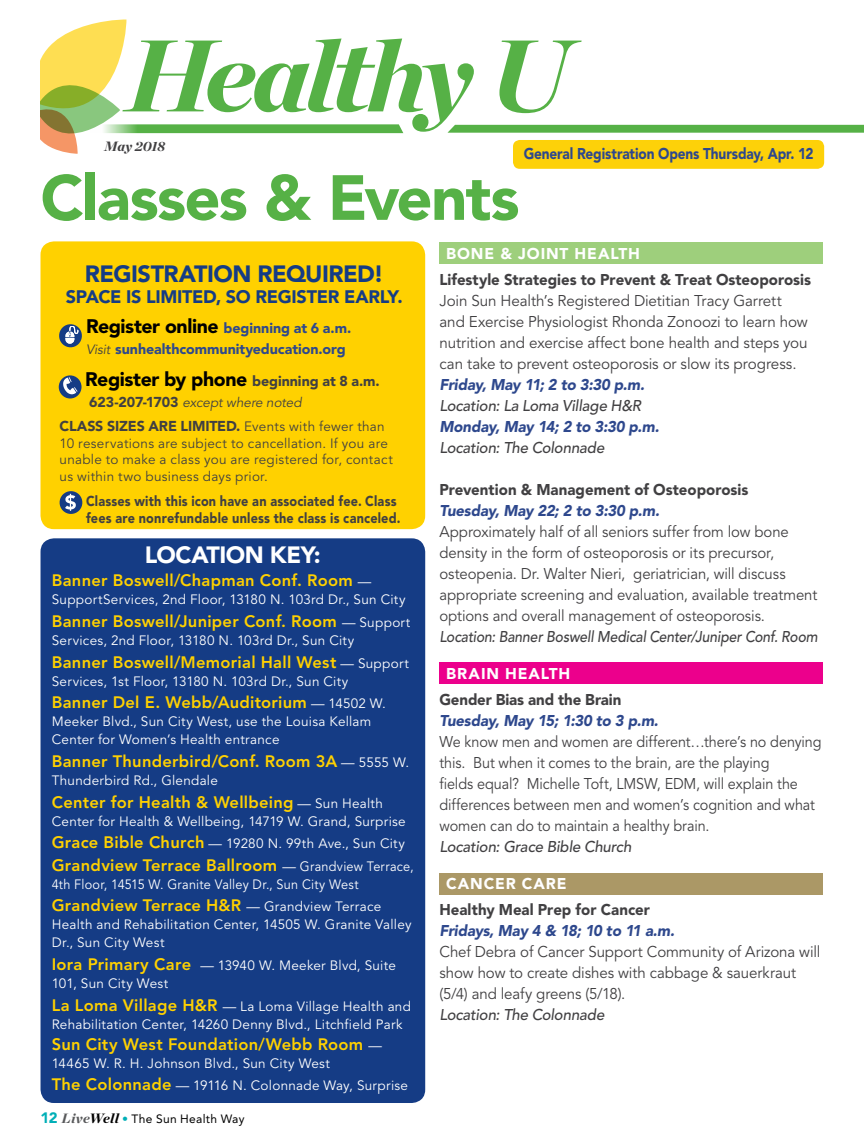
<style>
.page{position:relative;width:864px;height:1148px;background:#fff}
.page>*{position:absolute;margin:0;border:0;box-sizing:border-box;transform-origin:0 0}
.t1{font:italic 900 101.55px "Chronicle Display";letter-spacing:-.04em;color:#56b146}
.t2{font:900 63px "Avenir LT Pro";letter-spacing:-.03em;color:#56b146}
.t3{font:900 23.4px "Avenir LT Pro";letter-spacing:-.025em;color:#153c85}
.t4{font:900 23.4px "Avenir LT Pro";letter-spacing:-.02em;color:#fff}
.t5{font:900 18px "Avenir LT Pro";letter-spacing:-.015em;color:#153c85}
.t6{font:800 16.5px "Avenir LT Pro";letter-spacing:.015em;color:#ffd100}
.t7{font:15.6px/21px "Avenir LT Pro";letter-spacing:-.005em;color:#414042}
.t8{font:15.6px/21px "Avenir LT Pro";letter-spacing:-.005em;color:#414042;scale:.96 1}
.t9{font:15.6px/21px "Avenir LT Pro";letter-spacing:-.005em;color:#414042;scale:.93 1}
.t10{font:900 15.6px "Avenir LT Pro";color:#414042}
.t11{font:italic 900 15.6px "Avenir LT Pro";letter-spacing:-.015em;color:#2e488d}
.t12{font:italic 500 15.6px "Avenir LT Pro";letter-spacing:-.01em;color:#414042}
.t13{font:italic 500 15.6px "Avenir LT Pro";letter-spacing:-.01em;color:#414042;scale:.9 1}
.t14{font:900 15.6px "Avenir LT Pro";letter-spacing:-.01em;color:#2e488d;scale:.88 1}
.t15{font:900 15.6px "Avenir LT Pro";letter-spacing:.055em;color:#fff}
.t16{font:900 14.25px/16.5px "Avenir LT Pro";letter-spacing:.01em;color:#414042;scale:.89 1}
.t17{font:900 14.25px/21px "Avenir LT Pro";letter-spacing:-.005em;color:#2e488d}
.t18{font:900 14.25px "Avenir LT Pro";letter-spacing:-.015em;color:#414042}
.t19{font:900 14.25px "Avenir LT Pro";letter-spacing:.01em;color:#414042}
.t20{font:13.5px/18px "Avenir LT Pro";letter-spacing:.02em;color:#fff}
.t21{font:13.5px/16.5px "Avenir LT Pro";letter-spacing:.02em;color:#414042}
.t22{font:13.5px "Avenir LT Pro";letter-spacing:.02em;color:#fff;scale:.94 1}
.t23{font:italic 13.5px "Avenir LT Pro";letter-spacing:-.005em;color:#414042}
.t24{font:italic 900 13.5px "Chronicle Display";letter-spacing:-.01em;color:#414042}
.t25{font:12px "Avenir LT Pro";letter-spacing:.025em;color:#000}
.s1{font-size:19.5px;color:#000}
.s2{font-weight:400;font-style:italic;font-size:13.5px;color:#414042}
.s3{font-weight:900;font-style:normal;font-size:14.25px}
.s4{font-weight:400;font-size:13.5px}
.s5{font-weight:400;font-size:13.5px;color:#fff}
.s6{font-weight:800;font-size:16.5px;color:#ffd100}
.s7{font-weight:900;font-size:15px;color:#00afb7}
.s8{font-family:"Chronicle Display";font-weight:900;font-style:italic;font-size:13.5px;color:#58595b}
.s9{font-family:"Chronicle Display";font-weight:900;font-style:italic;font-size:13.5px}
.s10{color:#00afb7}
</style>
<div class="page">
<div style="left:513px;top:140px;width:311px;height:29px;background:#fdd109;border-radius:7px"></div>
<div style="left:439px;top:242px;width:384px;height:22px;background:#9ecf7c"></div>
<div style="left:439px;top:662px;width:384px;height:22px;background:#ec008c"></div>
<div style="left:439px;top:872px;width:384px;height:22px;background:#ab9866"></div>
<svg style="left:40px;top:20px;width:363px;height:134px"></svg>
<div style="left:40px;top:241px;width:385px;height:288px;background:#ffd100;border-radius:14px"></div>
<svg style="left:59px;top:375px;width:23px;height:23px"></svg>
<svg style="left:63px;top:377px;width:14px;height:17px"></svg>
<svg style="left:59px;top:491px;width:24px;height:23px"></svg>
<svg style="left:59px;top:324px;width:23px;height:24px"></svg>
<div style="left:41px;top:538px;width:384px;height:565px;background:#153c85;border-radius:14px"></div>
<svg style="left:448px;top:125px;width:416px;height:8px;background:#5db44e"></svg>
<h1 class="t1" style="left:126px;top:-11px;width:448px">Healthy U</h1>
<p class="t24" style="left:104px;top:135px;width:62px">May 2018</p>
<p class="t14" style="left:524px;top:144px;width:331px">General Registration Opens Thursday, Apr. 12</p>
<h2 class="t2" style="left:40px;top:160px;width:481px">Classes &amp; Events</h2>
<h3 class="t3" style="left:85px;top:259px;width:300px">REGISTRATION REQUIRED!</h3>
<h3 class="t5" style="left:66px;top:286px;width:338px">SPACE IS LIMITED, SO REGISTER EARLY.</h3>
<p class="t17" style="left:86px;top:318px;width:267px"><span class="s1">Register online</span> beginning at 6 a.m.<br><span class="s2">Visit</span> sunhealthcommunityeducation.org</p>
<p class="t19" style="left:85px;top:372px;width:296px"><span class="s1">Register by phone</span> beginning at 8 a.m.</p>
<p class="t23" style="left:89px;top:394px;width:214px"><span class="s3">623-207-1703</span> except where noted</p>
<p class="t18" style="left:60px;top:418px;width:327px">CLASS SIZES ARE LIMITED. <span class="s4">Events with fewer than</span></p>
<p class="t21" style="left:60px;top:435px;width:335px">10 reservations are subject to cancellation. If you are unable to make a class you are registered for, contact us within two business days prior.</p>
<p class="t16" style="left:86px;top:493px;width:355px">Classes with this icon have an associated fee. Class fees are nonrefundable unless the class is canceled.</p>
<h3 class="t4" style="left:145px;top:541px;width:177px">LOCATION KEY:</h3>
<p class="t6" style="left:52px;top:571px;width:321px">Banner Boswell/Chapman Conf. Room <span class="s5">—</span></p>
<p class="t20" style="left:52px;top:591px;width:355px">SupportServices, 2nd Floor, 13180 N. 103rd Dr., Sun City</p>
<p class="t6" style="left:52px;top:611px;width:360px">Banner Boswell/Juniper Conf. Room <span class="s5">— Support</span></p>
<p class="t20" style="left:52px;top:631px;width:304px">Services, 2nd Floor, 13180 N. 103rd Dr., Sun City</p>
<p class="t6" style="left:52px;top:652px;width:359px">Banner Boswell/Memorial Hall West <span class="s5">— Support</span></p>
<p class="t20" style="left:52px;top:672px;width:298px">Services, 1st Floor, 13180 N. 103rd Dr., Sun City</p>
<p class="t6" style="left:52px;top:692px;width:336px">Banner Del E. Webb/Auditorium <span class="s5">— 14502 W.</span></p>
<p class="t20" style="left:52px;top:713px;width:321px">Meeker Blvd., Sun City West, use the Louisa Kellam<br>Center for Women’s Health entrance</p>
<p class="t6" style="left:52px;top:751px;width:359px">Banner Thunderbird/Conf. Room 3A <span class="s5">— 5555 W.</span></p>
<p class="t20" style="left:52px;top:771px;width:168px">Thunderbird Rd., Glendale</p>
<p class="t6" style="left:52px;top:792px;width:333px">Center for Health &amp; Wellbeing <span class="s5">— Sun Health</span></p>
<p class="t20" style="left:52px;top:809px;width:356px;line-height:22.6px">Center for Health &amp; Wellbeing, 14719 W. Grand, Surprise<br><span class="s6">Grace Bible Church</span> — 19280 N. 99th Ave., Sun City</p>
<p class="t6" style="left:52px;top:855px;width:363px">Grandview Terrace Ballroom <span class="s5">— Grandview Terrace,</span></p>
<p class="t22" style="left:52px;top:876px;width:328px">4th Floor, 14515 W. Granite Valley Dr., Sun City West</p>
<p class="t6" style="left:52px;top:895px;width:331px">Grandview Terrace H&amp;R <span class="s5">— Grandview Terrace</span></p>
<p class="t20" style="left:52px;top:916px;width:361px">Health and Rehabilitation Center, 14505 W. Granite Valley<br>Dr., Sun City West</p>
<p class="t20" style="left:52px;top:956px;width:346px"><span class="s6">Iora Primary Care</span> — 13940 W. Meeker Blvd, Suite<br>101, Sun City West</p>
<p class="t20" style="left:52px;top:997px;width:361px"><span class="s6">La Loma Village H&amp;R</span> — La Loma Village Health and<br>Rehabilitation Center, 14260 Denny Blvd., Litchfield Park</p>
<p class="t6" style="left:52px;top:1034px;width:332px">Sun City West Foundation/Webb Room <span class="s5">—</span></p>
<p class="t20" style="left:52px;top:1051px;width:358px;line-height:22.6px">14465 W. R. H. Johnson Blvd., Sun City West<br><span class="s6">The Colonnade</span> — 19116 N. Colonnade Way, Surprise</p>
<p class="t25" style="left:40px;top:1111px;width:206px"><span class="s7">12</span> <span class="s8">Live</span><span class="s9">Well</span> <span class="s10">•</span> The Sun Health Way</p>
<p class="t15" style="left:446px;top:244px;width:195px">BONE &amp; JOINT HEALTH</p>
<p class="t10" style="left:439px;top:270px;width:373px">Lifestyle Strategies to Prevent &amp; Treat Osteoporosis</p>
<p class="t7" style="left:439px;top:290px;width:370px">Join Sun Health’s Registered Dietitian Tracy Garrett and Exercise Physiologist Rhonda Zonoozi to learn how nutrition and exercise affect bone health and steps you can take to prevent osteoporosis or slow its progress.</p>
<p class="t11" style="left:439px;top:375px;width:207px">Friday, May 11; 2 to 3:30 p.m.</p>
<p class="t12" style="left:439px;top:396px;width:203px">Location: La Loma Village H&amp;R</p>
<p class="t11" style="left:439px;top:417px;width:221px">Monday, May 14; 2 to 3:30 p.m.</p>
<p class="t12" style="left:439px;top:438px;width:167px">Location: The Colonnade</p>
<p class="t10" style="left:439px;top:480px;width:311px">Prevention &amp; Management of Osteoporosis</p>
<p class="t11" style="left:439px;top:501px;width:222px">Tuesday, May 22; 2 to 3:30 p.m.</p>
<p class="t8" style="left:439px;top:521px;width:395px">Approximately half of all seniors suffer from low bone density in the form of osteoporosis or its precursor, osteopenia. Dr. Walter Nieri, geriatrician, will discuss appropriate screening and evaluation, available treatment options and overall management of osteoporosis.</p>
<p class="t13" style="left:439px;top:627px;width:422px">Location: Banner Boswell Medical Center/Juniper Conf. Room</p>
<p class="t15" style="left:446px;top:664px;width:126px">BRAIN HEALTH</p>
<p class="t10" style="left:439px;top:690px;width:184px">Gender Bias and the Brain</p>
<p class="t11" style="left:439px;top:711px;width:220px">Tuesday, May 15; 1:30 to 3 p.m.</p>
<p class="t9" style="left:439px;top:731px;width:412px">We know men and women are different…there’s no denying this. But when it comes to the brain, are the playing<br>fields equal? Michelle Toft, LMSW, EDM, will explain the differences between men and women’s cognition and what women can do to maintain a healthy brain.</p>
<p class="t12" style="left:439px;top:837px;width:194px">Location: Grace Bible Church</p>
<p class="t15" style="left:446px;top:874px;width:122px">CANCER CARE</p>
<p class="t10" style="left:439px;top:900px;width:212px">Healthy Meal Prep for Cancer</p>
<p class="t11" style="left:439px;top:921px;width:237px">Fridays, May 4 &amp; 18; 10 to 11 a.m.</p>
<p class="t7" style="left:439px;top:941px;width:382px">Chef Debra of Cancer Support Community of Arizona will show how to create dishes with cabbage &amp; sauerkraut (5/4) and leafy greens (5/18).</p>
<p class="t12" style="left:439px;top:1005px;width:167px">Location: The Colonnade</p>
</div>
